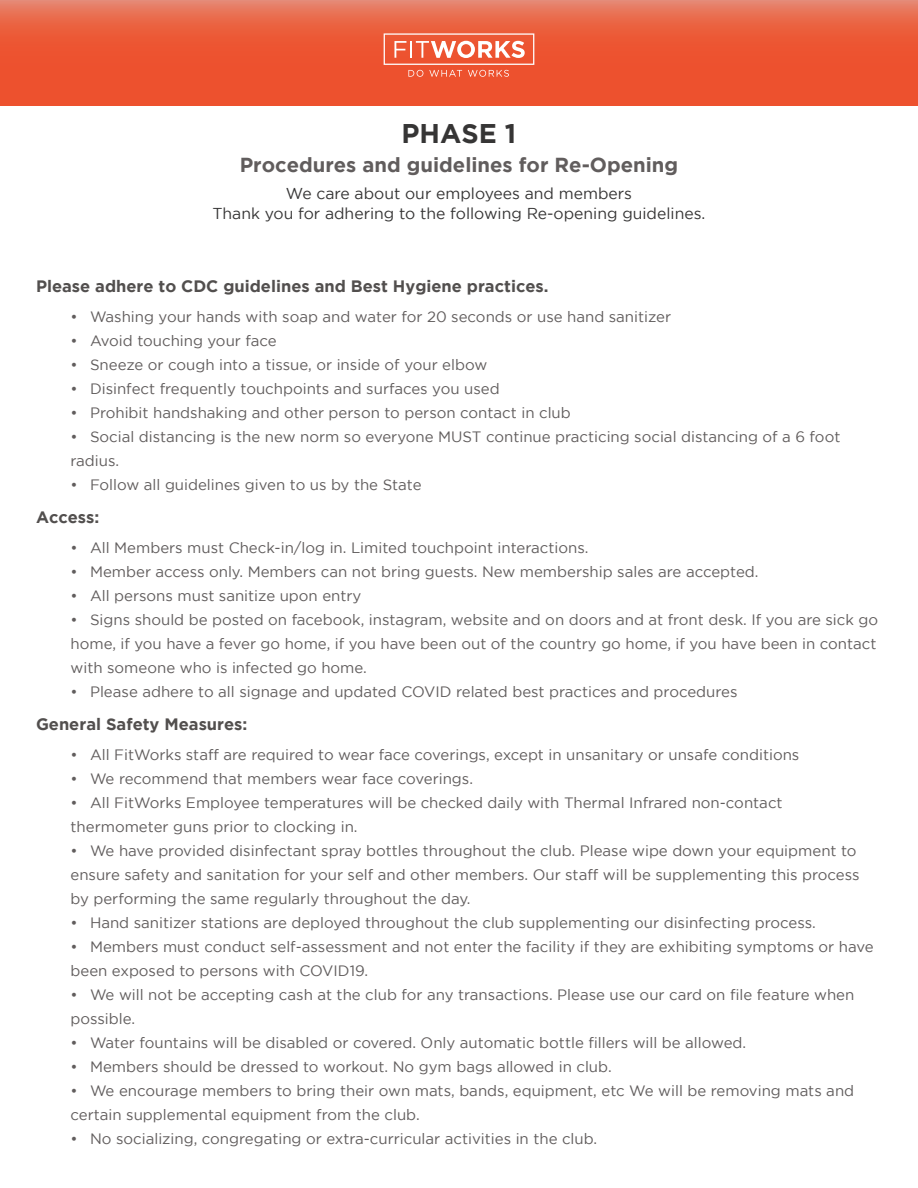
<style>
.page{position:relative;width:918px;height:1188px;background:#fff}
.page>*{position:absolute;margin:0;border:0;box-sizing:border-box;transform-origin:0 0}
.t1{font:700 27px "Gotham";color:#363535}
.t2{font:700 20.25px "Gotham";color:#615d5d}
.t3{font:700 16.5px "Gotham";color:#524f4e}
.t4{font:15.75px/20.2px "Gotham";color:#363535;text-align:center}
.t5{font:15px/24px "Gotham";color:#615d5d}
</style>
<div class="page">
<svg style="left:0;top:0;width:918px;height:105px;background:#eb5c3b"></svg>
<svg style="left:384px;top:33px;width:150px;height:44px;background:#f07b60"></svg>
<h1 class="t1" style="left:402px;top:118px;width:116px">PHASE 1</h1>
<h2 class="t2" style="left:240px;top:153px;width:440px">Procedures and guidelines for Re-Opening</h2>
<p class="t4" style="left:213px;top:183px;width:494px">We care about our employees and members<br>Thank you for adhering to the following Re-opening guidelines.</p>
<p class="t3" style="left:36px;top:276px;width:514px">Please adhere to CDC guidelines and Best Hygiene practices.</p>
<p class="t5" style="left:70px;top:304px;width:602px">• Washing your hands with soap and water for 20 seconds or use hand sanitizer</p>
<p class="t5" style="left:70px;top:328px;width:208px">• Avoid touching your face</p>
<p class="t5" style="left:70px;top:352px;width:418px">• Sneeze or cough into a tissue, or inside of your elbow</p>
<p class="t5" style="left:70px;top:376px;width:431px">• Disinfect frequently touchpoints and surfaces you used</p>
<p class="t5" style="left:70px;top:400px;width:502px">• Prohibit handshaking and other person to person contact in club</p>
<p class="t5" style="left:70px;top:424px;width:771px">• Social distancing is the new norm so everyone MUST continue practicing social distancing of a 6 foot radius.</p>
<p class="t5" style="left:70px;top:472px;width:353px">• Follow all guidelines given to us by the State</p>
<p class="t3" style="left:36px;top:507px;width:65px">Access:</p>
<p class="t5" style="left:70px;top:535px;width:520px">• All Members must Check-in/log in. Limited touchpoint interactions.</p>
<p class="t5" style="left:70px;top:559px;width:690px">• Member access only. Members can not bring guests. New membership sales are accepted.</p>
<p class="t5" style="left:70px;top:583px;width:292px">• All persons must sanitize upon entry</p>
<p class="t5" style="left:70px;top:607px;width:809px;text-align:justify">• Signs should be posted on facebook, instagram, website and on doors and at front desk. If you are sick go home, if you have a fever go home, if you have been out of the country go home, if you have been in contact with someone who is infected go home.</p>
<p class="t5" style="left:70px;top:679px;width:669px">• Please adhere to all signage and updated COVID related best practices and procedures</p>
<p class="t3" style="left:36px;top:714px;width:213px">General Safety Measures:</p>
<p class="t5" style="left:70px;top:742px;width:730px">• All FitWorks staff are required to wear face coverings, except in unsanitary or unsafe conditions</p>
<p class="t5" style="left:70px;top:766px;width:404px">• We recommend that members wear face coverings.</p>
<p class="t5" style="left:70px;top:790px;width:714px">• All FitWorks Employee temperatures will be checked daily with Thermal Infrared non-contact thermometer guns prior to clocking in.</p>
<p class="t5" style="left:70px;top:838px;width:791px">• We have provided disinfectant spray bottles throughout the club. Please wipe down your equipment to ensure safety and sanitation for your self and other members. Our staff will be supplementing this process by performing the same regularly throughout the day.</p>
<p class="t5" style="left:70px;top:910px;width:747px">• Hand sanitizer stations are deployed throughout the club supplementing our disinfecting process.</p>
<p class="t5" style="left:70px;top:934px;width:805px">• Members must conduct self-assessment and not enter the facility if they are exhibiting symptoms or have been exposed to persons with COVID19.</p>
<p class="t5" style="left:70px;top:982px;width:785px">• We will not be accepting cash at the club for any transactions. Please use our card on file feature when possible.</p>
<p class="t5" style="left:70px;top:1030px;width:677px">• Water fountains will be disabled or covered. Only automatic bottle fillers will be allowed.</p>
<p class="t5" style="left:70px;top:1054px;width:543px">• Members should be dressed to workout. No gym bags allowed in club.</p>
<p class="t5" style="left:70px;top:1078px;width:785px">• We encourage members to bring their own mats, bands, equipment, etc We will be removing mats and certain supplemental equipment from the club.</p>
<p class="t5" style="left:70px;top:1126px;width:528px">• No socializing, congregating or extra-curricular activities in the club.</p>
</div>
